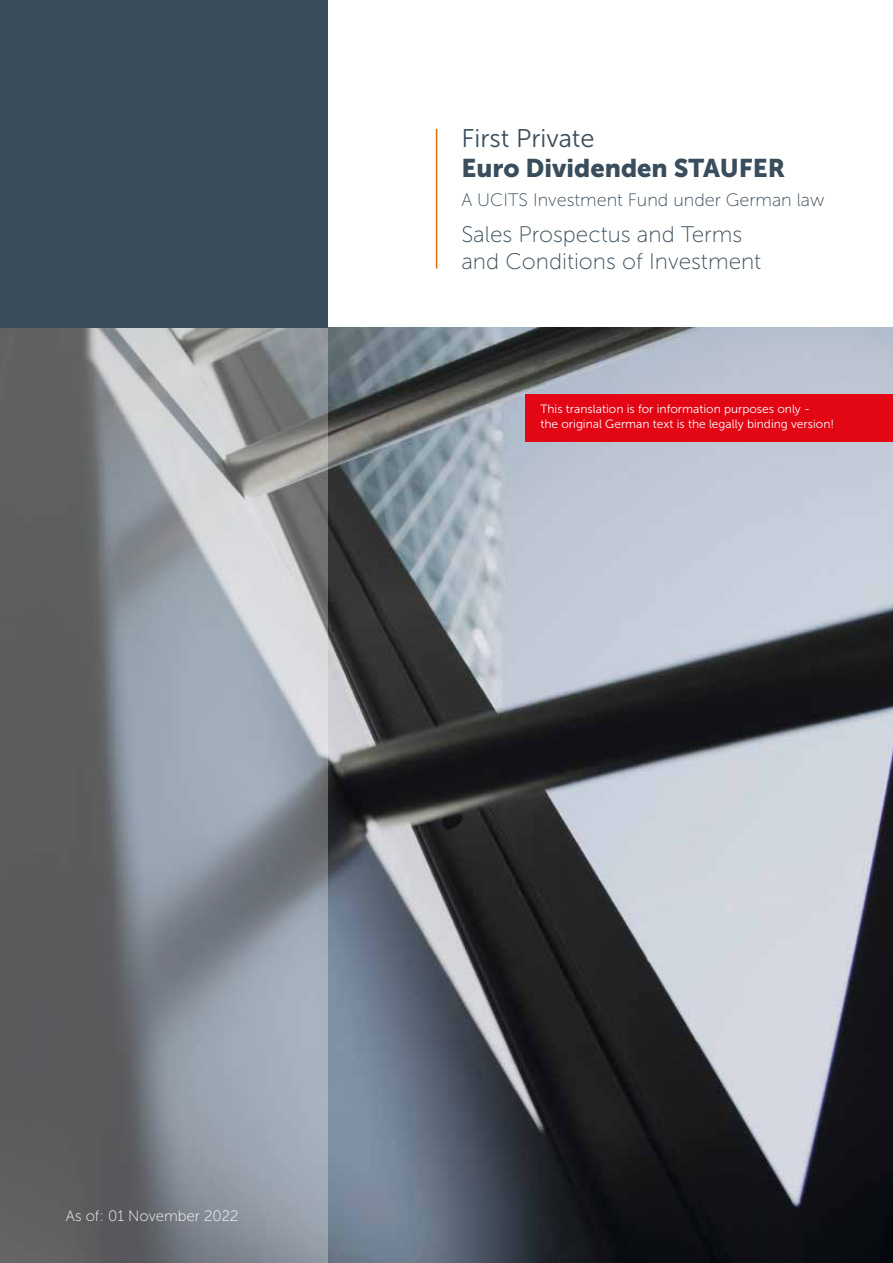
<style>
.page{position:relative;width:893px;height:1263px;background:#fff}
.page>*{position:absolute;margin:0;border:0;box-sizing:border-box;transform-origin:0 0}
.t1{font:25.5px "Museo Sans 900";color:#394d5c}
.t2{font:25.5px "Museo Sans 300";color:#394d5c}
.t3{font:22.5px/27px "Museo Sans 100";color:#394d5c}
.t4{font:18px "Museo Sans 100";color:#394d5c}
.t5{font:15px "Museo Sans 100";color:#fff}
.t6{font:12px/14.4px "Museo Sans 300";color:#fff}
</style>
<div class="page">
<img style="left:327px;top:327px;width:566px;height:935px">
<svg style="left:0;top:327px;width:327px;height:935px;background:#83888e"></svg>
<div style="left:0;top:0;width:327px;height:327px;background:#394d5c"></div>
<hr style="left:436px;top:129px;width:1px;height:139px;background:#dc6b02">
<div style="left:526px;top:394px;width:367px;height:48px;background:#e30614"></div>
<h1 class="t2" style="left:461px;top:124px;width:135px">First Private</h1>
<h1 class="t1" style="left:461px;top:153px;width:325px">Euro Dividenden STAUFER</h1>
<h3 class="t4" style="left:461px;top:190px;width:365px">A UCITS Investment Fund under German law</h3>
<h2 class="t3" style="left:461px;top:221px;width:301px">Sales Prospectus and Terms and Conditions of Investment</h2>
<p class="t6" style="left:540px;top:402px;width:295px">This translation is for information purposes only -<br>the original German text is the legally binding version!</p>
<p class="t5" style="left:66px;top:1208px;width:174px">As of: 01 November 2022</p>
</div>
